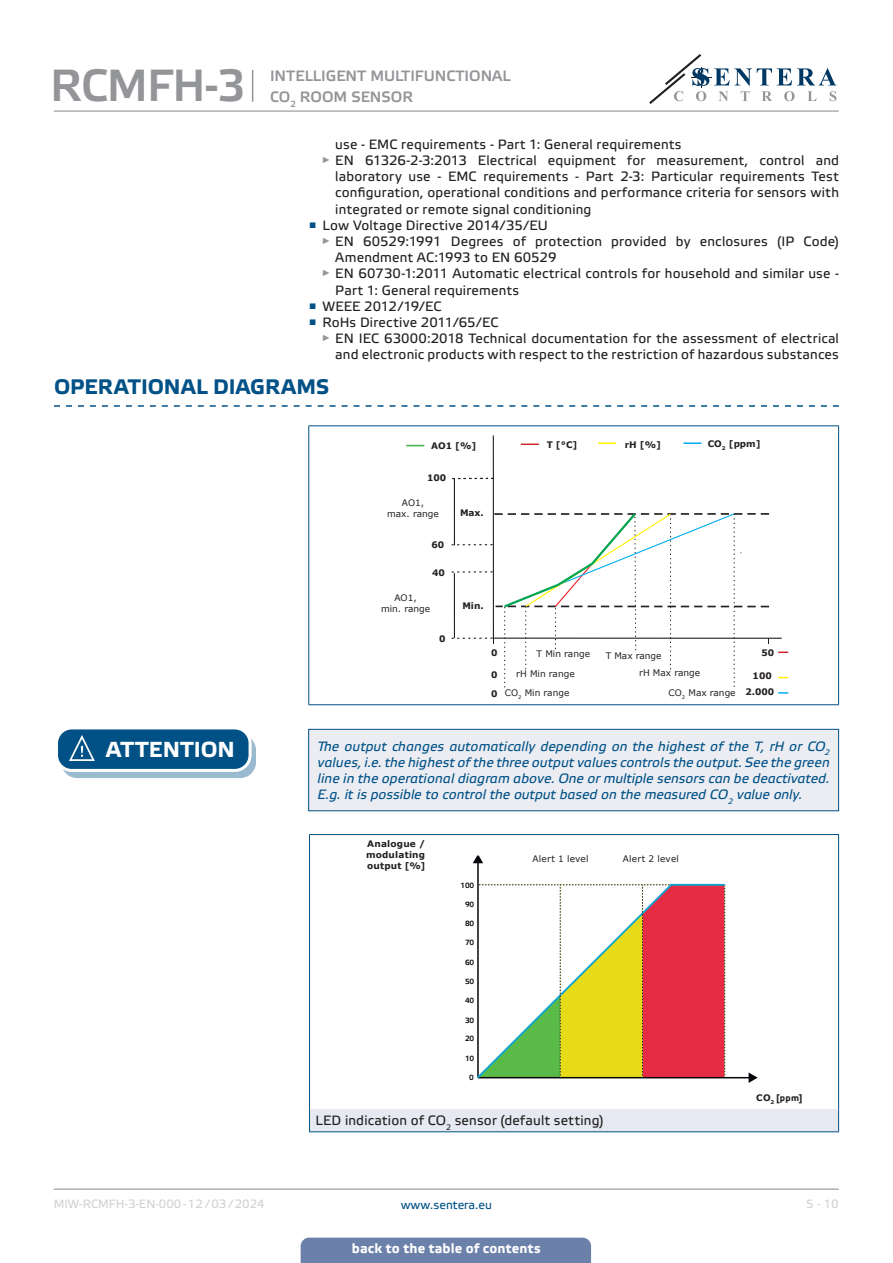
<style>
.page{position:relative;width:893px;height:1263px;background:#fff}
.page>*{position:absolute;margin:0;border:0;box-sizing:border-box;transform-origin:0 0}
.t1{font:45px "Etelka Medium Pro";letter-spacing:-.02em;color:#939598}
.t2{font:700 21.75px "Etelka Text Pro";letter-spacing:.005em;color:#fff}
.t3{font:700 21px "Etelka Text Pro";color:#015186}
.t4{font:15px/21px "Etelka Medium Pro";color:#939598}
.body{font:13.5px/16.2px "Etelka Text Pro";letter-spacing:.015em;color:#231f20}
.attention{font:italic 13.5px/16.2px "Etelka Text Pro";color:#015186;text-align:justify}
.t5{font:700 13.5px "Etelka Text Pro";letter-spacing:.015em;color:#fff}
.t6{font:12px "Etelka Text Pro";color:#d1d2d4}
.t7{font:12px "Etelka Text Pro";color:#015186}
.Body_text{font:9px "Verdana";color:#231f20}
.Body_text-2{font:700 9px "Verdana";color:#231f20}
.table_text{font:700 9px/10.8px "Verdana";letter-spacing:.02em;color:#231f20;text-align:justify}
.table_text-2{font:9px "Verdana";letter-spacing:.025em;color:#231f20}
.table_text-3{font:700 9px "Etelka Text Pro";color:#231f20}
.t8{font:7.5px "Etelka Medium Pro";letter-spacing:-.035em;color:#05060a}
.s1{font-family:"Verdana"}
</style>
<div class="page">
<hr style="left:54px;top:111px;width:785px;height:1px;background:#939598">
<hr style="left:54px;top:1188px;width:785px;height:2px;background:#939598">
<svg style="left:649px;top:54px;width:187px;height:50px"></svg>
<div style="left:301px;top:1237px;width:290px;height:26px;background:#6c81aa"></div>
<hr style="left:252px;top:70px;width:1px;height:32px;background:#939598">
<svg style="left:54px;top:405px;width:785px;height:2px"></svg>
<hr style="left:308px;top:426px;width:1px;height:278px;background:#015186">
<hr style="left:308px;top:425px;width:531px;height:1px;background:#015186">
<hr style="left:838px;top:426px;width:1px;height:278px;background:#015186">
<hr style="left:308px;top:704px;width:531px;height:1px;background:#015186">
<hr style="left:454px;top:478px;width:1px;height:67px;background:#231f20">
<svg style="left:452px;top:478px;width:42px;height:1px"></svg>
<svg style="left:451px;top:511px;width:318px;height:176px"></svg>
<svg style="left:406px;top:445px;width:18px;height:1px"></svg>
<svg style="left:521px;top:443px;width:18px;height:2px"></svg>
<svg style="left:598px;top:442px;width:18px;height:2px"></svg>
<svg style="left:778px;top:651px;width:10px;height:2px"></svg>
<svg style="left:778px;top:692px;width:10px;height:2px"></svg>
<svg style="left:683px;top:442px;width:18px;height:2px"></svg>
<div style="left:62px;top:735px;width:193px;height:42px;background:#9abacf;border-radius:15px"></div>
<div style="left:61px;top:734px;width:195px;height:44px;border:1px solid #015186;border-radius:15px"></div>
<div style="left:57px;top:728px;width:193px;height:42px;background:#015186;border-radius:15px"></div>
<div style="left:55px;top:726px;width:197px;height:46px;border:3px solid #fff;border-radius:15px"></div>
<svg style="left:68px;top:735px;width:37px;height:36px"></svg>
<div style="left:309px;top:729px;width:530px;height:82px;background:#ebedf3"></div>
<div style="left:308px;top:729px;width:531px;height:82px;border:1px solid #015186"></div>
<div style="left:309px;top:1109px;width:530px;height:23px;background:#e6e9f1"></div>
<hr style="left:309px;top:834px;width:530px;height:1px;background:#015186">
<hr style="left:309px;top:835px;width:1px;height:274px;background:#015186">
<hr style="left:838px;top:835px;width:1px;height:274px;background:#015186">
<svg style="left:309px;top:1109px;width:1px;height:22px"></svg>
<svg style="left:838px;top:1109px;width:1px;height:22px"></svg>
<hr style="left:309px;top:1131px;width:530px;height:1px;background:#015186">
<hr style="left:477px;top:862px;width:2px;height:216px;background:#05060a">
<svg style="left:473px;top:855px;width:10px;height:8px"></svg>
<hr style="left:478px;top:1077px;width:272px;height:1px;background:#05060a">
<svg style="left:749px;top:1072px;width:9px;height:11px"></svg>
<svg style="left:477px;top:883px;width:250px;height:196px"></svg>
<svg style="left:478px;top:884px;width:247px;height:194px"></svg>
<h1 class="t1" style="left:50px;top:61px;width:197px">RCMFH-3</h1>
<p class="t4" style="left:270px;top:66px;width:242px">INTELLIGENT MULTIFUNCTIONAL<br>CO<sub>2</sub> ROOM SENSOR</p>
<p class="body" style="left:335px;top:137px;width:348px">use - EMC requirements - Part 1: General requirements</p>
<p class="body" style="left:335px;top:153px;width:505px;text-align:justify;text-indent:-13px"><sup>►</sup> EN 61326-2-3:2013 Electrical equipment for measurement, control and laboratory use - EMC requirements - Part 2-3: Particular requirements Test configuration, operational conditions and performance criteria for sensors with integrated or remote signal conditioning</p>
<p class="body" style="left:309px;top:218px;width:240px"><sup>■</sup> Low Voltage Directive 2014/35/EU</p>
<p class="body" style="left:335px;top:234px;width:505px;text-indent:-13px"><sup>►</sup> EN 60529:1991 Degrees of protection provided by enclosures (IP Code)<br>Amendment AC:1993 to EN 60529</p>
<p class="body" style="left:335px;top:266px;width:505px;text-indent:-13px"><sup>►</sup> EN 60730-1:2011 Automatic electrical controls for household and similar use -<br>Part 1: General requirements</p>
<p class="body" style="left:309px;top:299px;width:134px"><sup>■</sup> WEEE 2012/19/EC</p>
<p class="body" style="left:309px;top:315px;width:191px"><sup>■</sup> RoHs Directive 2011/65/EC</p>
<p class="body" style="left:322px;top:331px;width:519px;text-align:right"><sup>►</sup> EN IEC 63000:2018 Technical documentation for the assessment of electrical and electronic products with respect to the restriction of hazardous substances</p>
<p class="t3" style="left:54px;top:375px;width:277px">OPERATIONAL DIAGRAMS</p>
<p class="Body_text-2" style="left:431px;top:439px;width:47px">AO1 [%]</p>
<p class="Body_text-2" style="left:547px;top:438px;width:32px">T [°C]</p>
<p class="Body_text-2" style="left:625px;top:438px;width:38px">rH [%]</p>
<p class="Body_text-2" style="left:708px;top:437px;width:54px">CO<sub>2</sub> [ppm]</p>
<p class="Body_text-2" style="left:427px;top:471px;width:21px">100</p>
<p class="Body_text" style="left:402px;top:497px;width:24px">AO1,</p>
<p class="Body_text" style="left:387px;top:508px;width:53px">max. range</p>
<p class="Body_text-2" style="left:431px;top:538px;width:14px">60</p>
<p class="Body_text-2" style="left:432px;top:566px;width:14px">40</p>
<p class="Body_text" style="left:394px;top:591px;width:24px">AO1,</p>
<p class="Body_text" style="left:381px;top:602px;width:51px">min. range</p>
<p class="Body_text-2" style="left:439px;top:632px;width:8px">0</p>
<p class="Body_text-2" style="left:460px;top:506px;width:25px">Max.</p>
<p class="Body_text-2" style="left:462px;top:599px;width:23px">Min.</p>
<p class="Body_text-2" style="left:491px;top:646px;width:8px">0</p>
<p class="Body_text-2" style="left:491px;top:668px;width:8px">0</p>
<p class="Body_text-2" style="left:491px;top:687px;width:8px">0</p>
<p class="Body_text" style="left:505px;top:686px;width:66px">CO<sub>2</sub> Min range</p>
<p class="Body_text" style="left:668px;top:687px;width:69px">CO<sub>2</sub> Max range</p>
<p class="Body_text" style="left:537px;top:647px;width:55px">T Min range</p>
<p class="Body_text" style="left:606px;top:649px;width:57px">T Max range</p>
<p class="Body_text" style="left:639px;top:666px;width:63px">rH Max range</p>
<p class="Body_text" style="left:516px;top:668px;width:60px">rH Min range</p>
<p class="Body_text-2" style="left:761px;top:646px;width:14px">50</p>
<p class="Body_text-2" style="left:753px;top:670px;width:21px">100</p>
<p class="Body_text-2" style="left:745px;top:685px;width:30px">2.000</p>
<p class="t2" style="left:106px;top:737px;width:130px">ATTENTION</p>
<p class="attention" style="left:318px;top:739px;width:514px">The output changes automatically depending on the highest of the T, rH or CO<sub>2 </sub>values, i.e. the highest of the three output values controls the output. See the green line in the operational diagram above. One or multiple sensors can be deactivated.<br>E.g. it is possible to control the output based on the measured CO<sub>2</sub> value only.</p>
<p class="table_text" style="left:366px;top:838px;width:61px">Analogue / modulating output [%]</p>
<p class="t8" style="left:461px;top:881px;width:15px">100</p>
<p class="t8" style="left:465px;top:900px;width:11px">90</p>
<p class="t8" style="left:465px;top:919px;width:11px">80</p>
<p class="t8" style="left:465px;top:939px;width:11px">70</p>
<p class="t8" style="left:465px;top:958px;width:11px">60</p>
<p class="t8" style="left:465px;top:977px;width:11px">50</p>
<p class="t8" style="left:465px;top:996px;width:11px">40</p>
<p class="t8" style="left:465px;top:1016px;width:11px">30</p>
<p class="t8" style="left:465px;top:1035px;width:11px">20</p>
<p class="t8" style="left:465px;top:1054px;width:11px">10</p>
<p class="t8" style="left:469px;top:1073px;width:6px">0</p>
<p class="table_text-2" style="left:532px;top:852px;width:58px">Alert 1 level</p>
<p class="table_text-2" style="left:623px;top:852px;width:58px">Alert 2 level</p>
<p class="body" style="left:315px;top:1113px;width:290px">LED indication of CO<sub>2</sub> sensor (default setting)</p>
<p class="table_text-3" style="left:756px;top:1092px;width:48px"><span class="s1">CO</span><sub>2</sub> [ppm]</p>
<p class="t6" style="left:54px;top:1197px;width:212px">MIW-RCMFH-3-EN-000 - 12 / 03 / 2024</p>
<p class="t7" style="left:401px;top:1198px;width:93px">www.sentera.eu</p>
<p class="t6" style="left:806px;top:1197px;width:34px">5 - 10</p>
<p class="t5" style="left:352px;top:1240px;width:190px">back to the table of contents</p>
</div>
